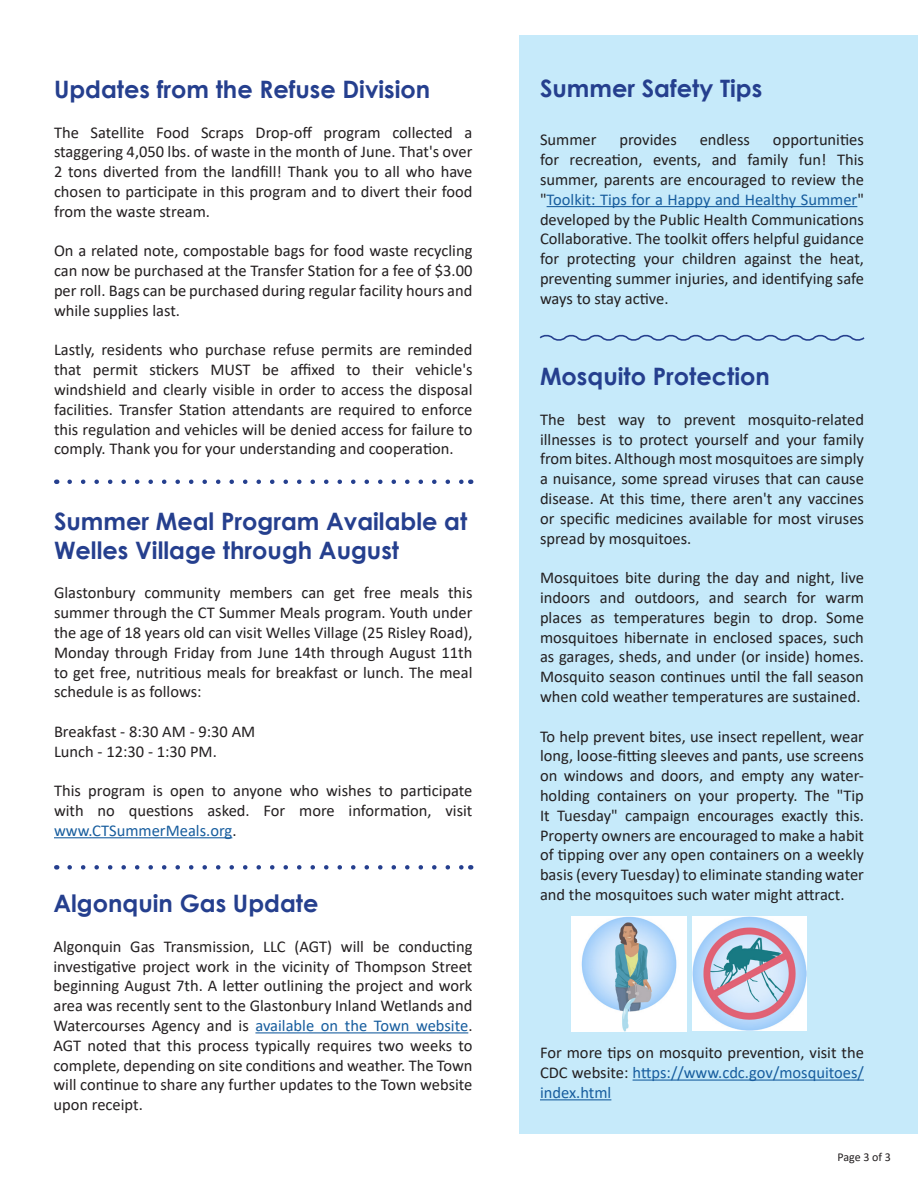
<style>
.page{position:relative;width:918px;height:1188px;background:#fff}
.page>*{position:absolute;margin:0;border:0;box-sizing:border-box;transform-origin:0 0}
.t1{font:700 24px/28.8px "Century Gothic";color:#253f8e}
.t2{font:16.5px/19.8px "Calibri";color:#231f20;text-align:justify}
.t3{font:12px "Calibri";letter-spacing:-.005em;color:#231f20}
.s1{color:#175d9e}
</style>
<div class="page">
<div style="left:519px;top:36px;width:399px;height:1098px;background:#c6eafa"></div>
<hr style="left:633px;top:1080px;width:231px;height:1px;background:#175d9e">
<hr style="left:540px;top:1099px;width:71px;height:1px;background:#175d9e">
<img style="left:572px;top:917px;width:114px;height:114px">
<img style="left:693px;top:917px;width:113px;height:114px">
<hr style="left:54px;top:837px;width:178px;height:1px;background:#175d9e">
<hr style="left:255px;top:1032px;width:213px;height:1px;background:#175d9e">
<svg style="left:70px;top:865px;width:394px;height:5px"></svg>
<svg style="left:70px;top:480px;width:394px;height:4px"></svg>
<svg style="left:539px;top:334px;width:326px;height:7px"></svg>
<hr style="left:547px;top:206px;width:310px;height:1px;background:#175d9e">
<p class="t1" style="left:54px;top:74px;width:378px">Updates from the Refuse Division</p>
<p class="t2" style="left:54px;top:122px;width:420px">The Satellite Food Scraps Drop-off program collected a staggering 4,050 lbs. of waste in the month of June. That's over 2 tons diverted from the landfill! Thank you to all who have chosen to participate in this program and to divert their food from the waste stream.</p>
<p class="t2" style="left:54px;top:241px;width:420px">On a related note, compostable bags for food waste recycling can now be purchased at the Transfer Station for a fee of $3.00 per roll. Bags can be purchased during regular facility hours and while supplies last.</p>
<p class="t2" style="left:54px;top:340px;width:420px">Lastly, residents who purchase refuse permits are reminded that permit stickers MUST be affixed to their vehicle's windshield and clearly visible in order to access the disposal facilities. Transfer Station attendants are required to enforce this regulation and vehicles will be denied access for failure to comply. Thank you for your understanding and cooperation.</p>
<p class="t1" style="left:54px;top:506px;width:415px">Summer Meal Program Available at<br>Welles Village through August</p>
<p class="t2" style="left:54px;top:583px;width:420px">Glastonbury community members can get free meals this summer through the CT Summer Meals program. Youth under the age of 18 years old can visit Welles Village (25 Risley Road), Monday through Friday from June 14th through August 11th to get free, nutritious meals for breakfast or lunch. The meal schedule is as follows:</p>
<p class="t2" style="left:54px;top:721px;width:203px">Breakfast - 8:30 AM - 9:30 AM</p>
<p class="t2" style="left:54px;top:741px;width:164px">Lunch - 12:30 - 1:30 PM.</p>
<p class="t2" style="left:54px;top:781px;width:420px">This program is open to anyone who wishes to participate with no questions asked. For more information, visit <span class="s1">www.CTSummerMeals.org</span>.</p>
<p class="t1" style="left:53px;top:888px;width:266px">Algonquin Gas Update</p>
<p class="t2" style="left:53px;top:936px;width:421px">Algonquin Gas Transmission, LLC (AGT) will be conducting investigative project work in the vicinity of Thompson Street beginning August 7th. A letter outlining the project and work area was recently sent to the Glastonbury Inland Wetlands and Watercourses Agency and is <span class="s1">available on the Town website</span>.<br>AGT noted that this process typically requires two weeks to complete, depending on site conditions and weather. The Town will continue to share any further updates to the Town website upon receipt.</p>
<p class="t1" style="left:540px;top:73px;width:224px">Summer Safety Tips</p>
<p class="t2" style="left:540px;top:130px;width:58px">Summer</p>
<p class="t2" style="left:619px;top:130px;width:59px">provides</p>
<p class="t2" style="left:700px;top:130px;width:52px">endless</p>
<p class="t2" style="left:540px;top:130px;width:326px;text-indent:233px">opportunities for recreation, events, and family fun! This summer, parents are encouraged to review the "<span class="s1">Toolkit: Tips for a Happy and Healthy Summer</span>" developed by the Public Health Communications Collaborative. The toolkit offers helpful guidance for protecting your children against the heat, preventing summer injuries, and identifying safe ways to stay active.</p>
<p class="t1" style="left:540px;top:361px;width:231px">Mosquito Protection</p>
<p class="t2" style="left:540px;top:409px;width:326px">The best way to prevent mosquito-related illnesses is to protect yourself and your family from bites. Although most mosquitoes are simply a nuisance, some spread viruses that can cause disease. At this time, there aren't any vaccines or specific medicines available for most viruses spread by mosquitoes.</p>
<p class="t2" style="left:540px;top:567px;width:326px">Mosquitoes bite during the day and night, live indoors and outdoors, and search for warm places as temperatures begin to drop. Some mosquitoes hibernate in enclosed spaces, such as garages, sheds, and under (or inside) homes.<br>Mosquito season continues until the fall season when cold weather temperatures are sustained.</p>
<p class="t2" style="left:540px;top:726px;width:326px">To help prevent bites, use insect repellent, wear long, loose-fitting sleeves and pants, use screens on windows and doors, and empty any water&shy;holding containers on your property. The "Tip It Tuesday" campaign encourages exactly this.<br>Property owners are encouraged to make a habit of tipping over any open containers on a weekly basis (every Tuesday) to eliminate standing water and the mosquitoes such water might attract.</p>
<p class="t2" style="left:540px;top:1043px;width:325px">For more tips on mosquito prevention, visit the CDC website: <span class="s1">https://www.cdc.gov/mosquitoes/ index.html</span></p>
<p class="t3" style="left:837px;top:1149px;width:55px">Page 3 of 3</p>
</div>
